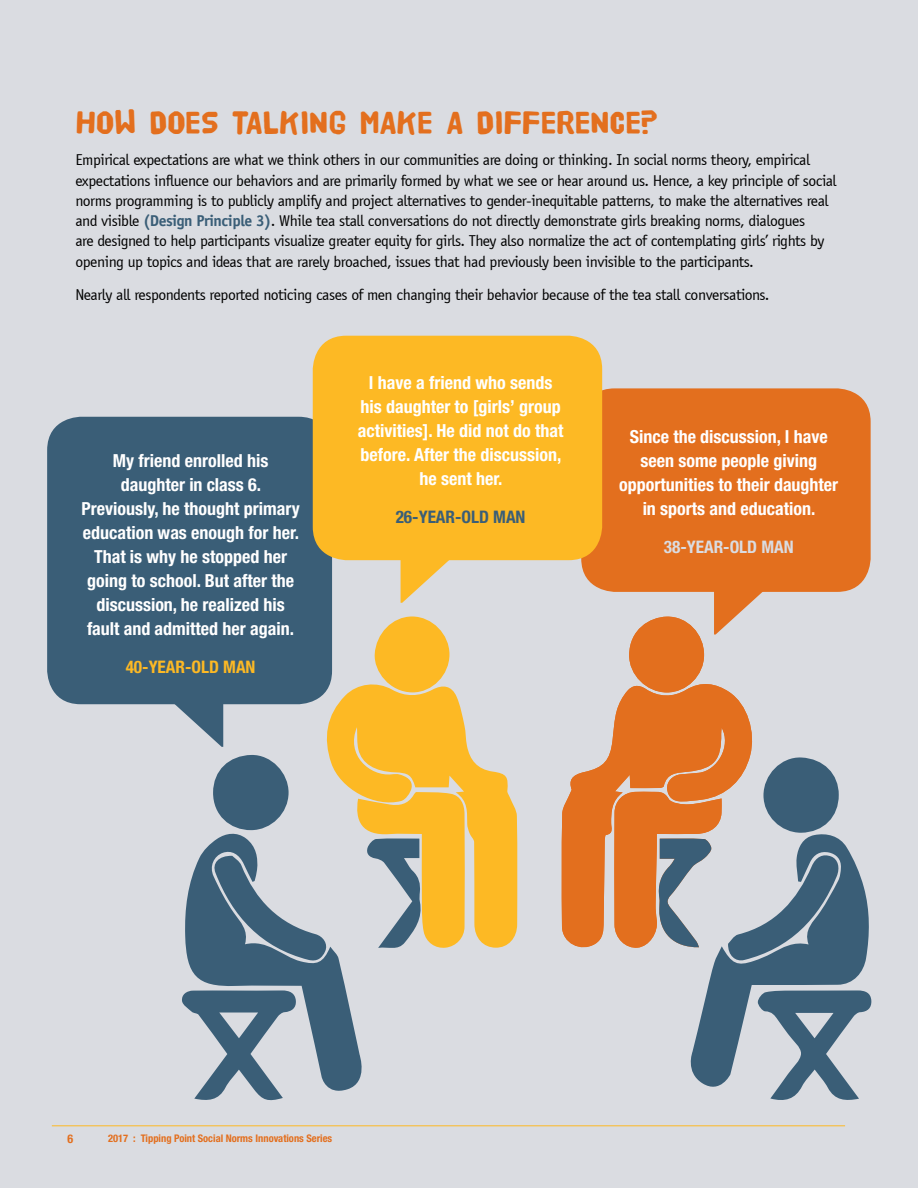
<style>
.page{position:relative;width:918px;height:1188px;background:#dadce1}
.page>*{position:absolute;margin:0;border:0;box-sizing:border-box;transform-origin:0 0}
.t1{font:33px "HVD Poster Clean";color:#e36f1e}
.t2{font:700 condensed 18px/24px "Helvetica Neue LT Std";color:#fff;text-align:center}
.t3{font:700 condensed 17.25px "Helvetica Neue LT Std";color:#fdb924}
.t4{font:700 condensed 17.25px "Helvetica Neue LT Std";color:#dadce1}
.t5{font:700 condensed 17.25px "Helvetica Neue LT Std";color:#3a5e77}
.t6{font:15.75px/20.2px "Officina Sans";letter-spacing:-.03em;color:#000}
.t7{font:700 condensed 12px "Helvetica Neue LT Std";color:#e36f1e}
.t8{font:700 condensed 10.5px "Helvetica Neue LT Std";color:#e36f1e}
.s1{font-family:"Officina Sans Std";font-weight:700;color:#3a5e77}
</style>
<div class="page">
<div style="left:47px;top:417px;width:285px;height:287px;background:#3a5e77;border-radius:34px"></div>
<svg style="left:169px;top:704px;width:54px;height:43px"></svg>
<hr style="left:52px;top:1125px;width:793px;height:1px;background:#fdb924">
<svg style="left:323px;top:681px;width:195px;height:267px;fill:#fdb924"></svg>
<svg style="left:185px;top:831px;width:177px;height:260px;fill:#3a5e77"></svg>
<svg style="left:690px;top:834px;width:179px;height:253px;fill:#3a5e77"></svg>
<svg style="left:374px;top:616px;width:76px;height:77px"></svg>
<svg style="left:212px;top:856px;width:116px;height:106px"></svg>
<svg style="left:728px;top:853px;width:112px;height:109px"></svg>
<svg style="left:354px;top:792px;width:111px;height:159px"></svg>
<svg style="left:561px;top:684px;width:195px;height:269px;fill:#e36f1e"></svg>
<svg style="left:213px;top:755px;width:76px;height:75px"></svg>
<svg style="left:763px;top:757px;width:76px;height:76px"></svg>
<svg style="left:629px;top:616px;width:75px;height:77px"></svg>
<svg style="left:614px;top:791px;width:108px;height:158px"></svg>
<svg style="left:182px;top:990px;width:114px;height:111px"></svg>
<svg style="left:758px;top:990px;width:114px;height:110px"></svg>
<div style="left:581px;top:388px;width:290px;height:204px;background:#e36f1e;border-radius:34px"></div>
<svg style="left:714px;top:591px;width:54px;height:43px"></svg>
<div style="left:313px;top:336px;width:289px;height:224px;background:#fdb924;border-radius:34px"></div>
<svg style="left:401px;top:560px;width:54px;height:43px"></svg>
<h1 class="t1" style="left:75px;top:108px;width:584px">HOW DOES TALKING MAKE A DIFFERENCE?</h1>
<p class="t6" style="left:75px;top:150px;width:763px">Empirical expectations are what we think others in our communities are doing or thinking. In social norms theory, empirical expectations influence our behaviors and are primarily formed by what we see or hear around us. Hence, a key principle of social norms programming is to publicly amplify and project alternatives to gender-inequitable patterns, to make the alternatives real and visible <span class="s1">(Design Principle 3)</span>. While tea stall conversations do not directly demonstrate girls breaking norms, dialogues<br>are designed to help participants visualize greater equity for girls. They also normalize the act of contemplating girls’ rights by opening up topics and ideas that are rarely broached, issues that had previously been invisible to the participants.</p>
<p class="t6" style="left:75px;top:285px;width:696px">Nearly all respondents reported noticing cases of men changing their behavior because of the tea stall conversations.</p>
<p class="t2" style="left:82px;top:448px;width:220px">My friend enrolled his daughter in class 6.<br>Previously, he thought primary education was enough for her.<br>That is why he stopped her going to school. But after the discussion, he realized his fault and admitted her again.</p>
<p class="t3" style="left:126px;top:656px;width:131px">40-YEAR-OLD MAN</p>
<p class="t2" style="left:358px;top:370px;width:207px">I have a friend who sends his daughter to [girls’ group activities]. He did not do that before. After the discussion, he sent her.</p>
<p class="t5" style="left:396px;top:506px;width:131px">26-YEAR-OLD MAN</p>
<p class="t2" style="left:619px;top:424px;width:221px">Since the discussion, I have seen some people giving opportunities to their daughter in sports and education.</p>
<p class="t4" style="left:664px;top:536px;width:131px">38-YEAR-OLD MAN</p>
<p class="t7" style="left:68px;top:1132px;width:7px">6</p>
<p class="t8" style="left:108px;top:1132px;width:226px">2017 : Tipping Point Social Norms Innovations Series</p>
</div>
